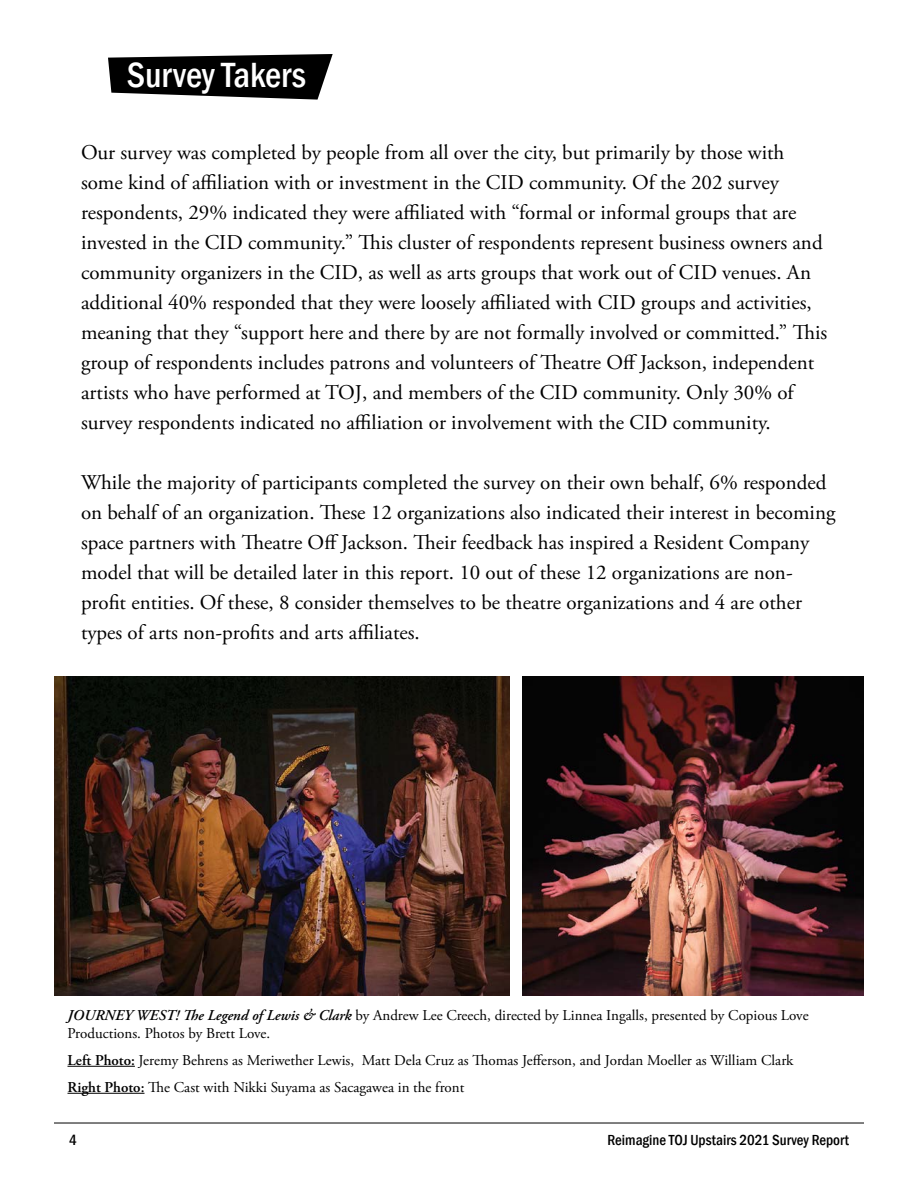
<style>
.page{position:relative;width:918px;height:1188px;background:#fff}
.page>*{position:absolute;margin:0;border:0;box-sizing:border-box;transform-origin:0 0}
.t1{font:500 condensed 36px "Franklin Gothic";color:#fff}
.t2{font:21px/30px "Adobe Garamond Pro";color:#000}
.t3{font:15px/18px "Adobe Garamond Pro";color:#000}
.t4{font:500 condensed 15px "Franklin Gothic";color:#000}
.s1{font-weight:600;font-style:italic}
.s2{font-weight:600}
</style>
<div class="page">
<hr style="left:54px;top:1123px;width:810px;height:1px;background:#000">
<svg style="left:108px;top:54px;width:225px;height:46px"></svg>
<img style="left:54px;top:676px;width:455px;height:319px">
<img style="left:523px;top:676px;width:341px;height:319px">
<hr style="left:68px;top:1066px;width:67px;height:1px;background:#000">
<hr style="left:68px;top:1093px;width:77px;height:1px;background:#000">
<h1 class="t1" style="left:127px;top:52px;width:181px">Survey Takers</h1>
<p class="t2" style="left:81px;top:138px;width:748px">Our survey was completed by people from all over the city, but primarily by those with some kind of affiliation with or investment in the CID community. Of the 202 survey respondents, 29% indicated they were affiliated with “formal or informal groups that are invested in the CID community.” This cluster of respondents represent business owners and community organizers in the CID, as well as arts groups that work out of CID venues. An additional 40% responded that they were loosely affiliated with CID groups and activities, meaning that they “support here and there by are not formally involved or committed.” This group of respondents includes patrons and volunteers of Theatre Off Jackson, independent artists who have performed at TOJ, and members of the CID community. Only 30% of survey respondents indicated no affiliation or involvement with the CID community.</p>
<p class="t2" style="left:81px;top:468px;width:756px">While the majority of participants completed the survey on their own behalf, 6% responded on behalf of an organization. These 12 organizations also indicated their interest in becoming space partners with Theatre Off Jackson. Their feedback has inspired a Resident Company model that will be detailed later in this report. 10 out of these 12 organizations are non&shy;profit entities. Of these, 8 consider themselves to be theatre organizations and 4 are other types of arts non-profits and arts affiliates.</p>
<p class="t3" style="left:68px;top:1007px;width:743px"><span class="s1">JOURNEY WEST! The Legend of Lewis &amp; Clark</span> by Andrew Lee Creech, directed by Linnea Ingalls, presented by Copious Love<br>Productions. Photos by Brett Love.</p>
<p class="t3" style="left:68px;top:1047px;width:727px;line-height:27px"><span class="s2">Left Photo:</span> Jeremy Behrens as Meriwether Lewis, Matt Dela Cruz as Thomas Jefferson, and Jordan Moeller as William Clark<br><span class="s2">Right Photo:</span> The Cast with Nikki Suyama as Sacagawea in the front</p>
<p class="t4" style="left:69px;top:1130px;width:9px">4</p>
<p class="t4" style="left:608px;top:1130px;width:243px">Reimagine TOJ Upstairs 2021 Survey Report</p>
</div>
